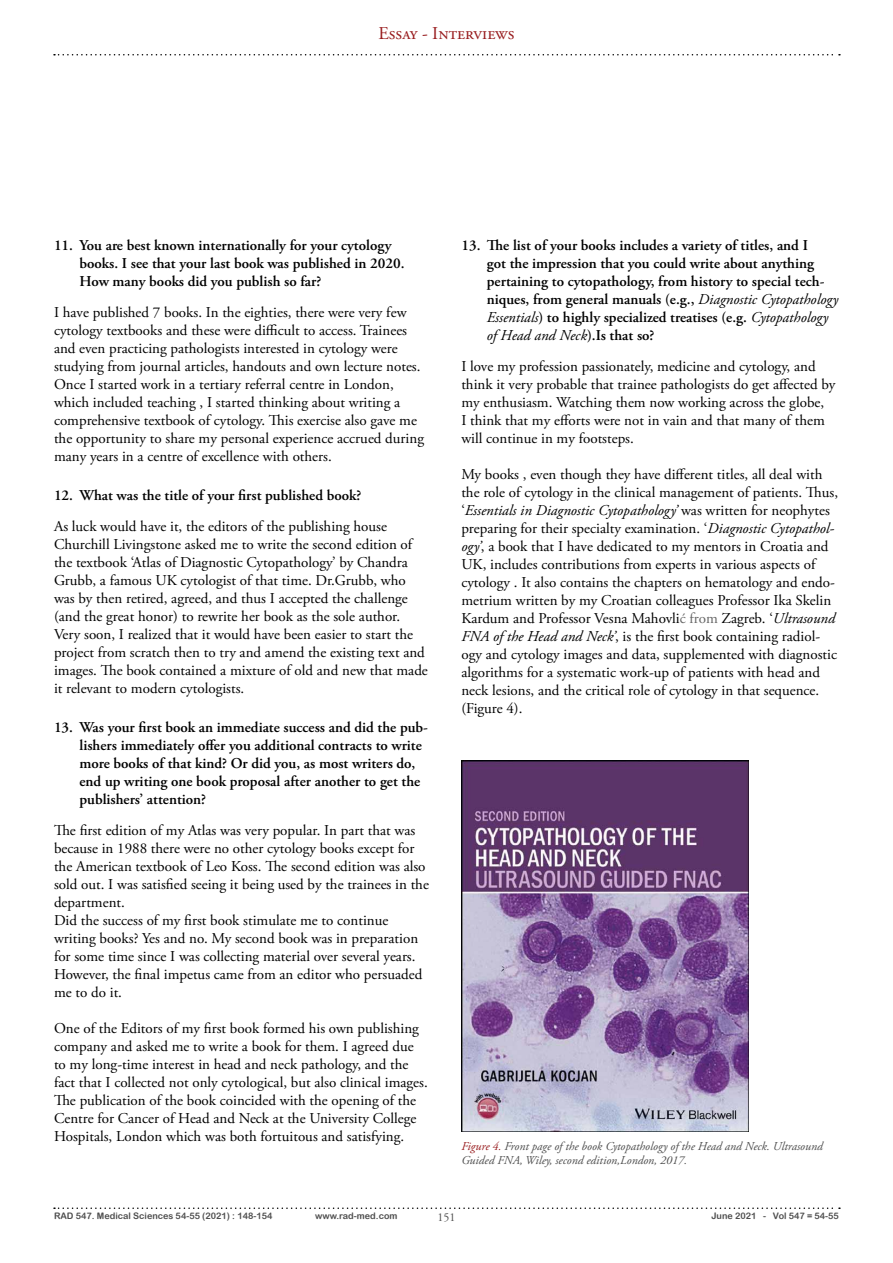
<style>
.page{position:relative;width:893px;height:1263px;background:#fff}
.page>*{position:absolute;margin:0;border:0;box-sizing:border-box;transform-origin:0 0}
.t1{font:18px "Adobe Garamond Pro";color:#981c1e}
.t2{font:15px/18px "Adobe Garamond Pro";color:#000}
.t3{font:600 15px/18px "Adobe Garamond Pro";color:#000}
.t4{font:italic 12px/14.4px "Adobe Garamond Pro";color:#4d4d4d}
.t5{font:12px "Adobe Garamond Pro";color:#4d4d4d}
.t6{font:9px "Arial Rounded MT Bold";color:#4d4d4d}
.s1{font-weight:400;font-style:italic}
.s2{font-style:italic}
.s3{color:#666}
.s4{color:#981c1e}
</style>
<div class="page">
<svg style="left:54px;top:54px;width:786px;height:2px"></svg>
<svg style="left:54px;top:1207px;width:786px;height:2px"></svg>
<img style="left:461px;top:760px;width:288px;height:371px">
<p class="t1" style="left:378px;top:23px;width:138px">Essay - Interviews</p>
<p class="t3" style="left:80px;top:237px;width:326px;text-indent:-26px">11. You are best known internationally for your cytology books. I see that your last book was published in 2020.<br>How many books did you publish so far?</p>
<p class="t2" style="left:54px;top:304px;width:372px">I have published 7 books. In the eighties, there were very few cytology textbooks and these were difficult to access. Trainees and even practicing pathologists interested in cytology were studying from journal articles, handouts and own lecture notes.<br>Once I started work in a tertiary referral centre in London, which included teaching , I started thinking about writing a comprehensive textbook of cytology. This exercise also gave me the opportunity to share my personal experience accrued during many years in a centre of excellence with others.</p>
<p class="t3" style="left:54px;top:487px;width:309px">12. What was the title of your first published book?</p>
<p class="t2" style="left:54px;top:518px;width:375px">As luck would have it, the editors of the publishing house Churchill Livingstone asked me to write the second edition of the textbook ‘Atlas of Diagnostic Cytopathology’ by Chandra Grubb, a famous UK cytologist of that time. Dr.Grubb, who was by then retired, agreed, and thus I accepted the challenge (and the great honor) to rewrite her book as the sole author.<br>Very soon, I realized that it would have been easier to start the project from scratch then to try and amend the existing text and images. The book contained a mixture of old and new that made it relevant to modern cytologists.</p>
<p class="t3" style="left:80px;top:719px;width:350px;text-indent:-26px">13. Was your first book an immediate success and did the pub&shy;lishers immediately offer you additional contracts to write more books of that kind? Or did you, as most writers do, end up writing one book proposal after another to get the publishers’ attention?</p>
<p class="t2" style="left:54px;top:822px;width:376px">The first edition of my Atlas was very popular. In part that was because in 1988 there were no other cytology books except for the American textbook of Leo Koss. The second edition was also sold out. I was satisfied seeing it being used by the trainees in the department.<br>Did the success of my first book stimulate me to continue writing books? Yes and no. My second book was in preparation for some time since I was collecting material over several years.<br>However, the final impetus came from an editor who persuaded me to do it.</p>
<p class="t2" style="left:54px;top:1020px;width:375px">One of the Editors of my first book formed his own publishing company and asked me to write a book for them. I agreed due to my long-time interest in head and neck pathology, and the fact that I collected not only cytological, but also clinical images.<br>The publication of the book coincided with the opening of the Centre for Cancer of Head and Neck at the University College Hospitals, London which was both fortuitous and satisfying.</p>
<p class="t3" style="left:487px;top:237px;width:353px;text-indent:-26px">13. The list of your books includes a variety of titles, and I<br>got the impression that you could write about anything pertaining to cytopathology, from history to special tech&shy;niques, from general manuals (e.g., <span class="s1">Diagnostic Cytopathology Essentials</span>) to highly specialized treatises (e.g. <span class="s1">Cytopathology of Head and Neck</span>).Is that so?</p>
<p class="t2" style="left:461px;top:358px;width:375px">I love my profession passionately, medicine and cytology, and think it very probable that trainee pathologists do get affected by my enthusiasm. Watching them now working across the globe,<br>I think that my efforts were not in vain and that many of them will continue in my footsteps.</p>
<p class="t2" style="left:461px;top:466px;width:378px">My books , even though they have different titles, all deal with the role of cytology in the clinical management of patients. Thus, ‘<span class="s2">Essentials in Diagnostic Cytopathology’</span> was written for neophytes preparing for their specialty examination. ‘<span class="s2">Diagnostic Cytopathol&shy;ogy’</span>, a book that I have dedicated to my mentors in Croatia and UK, includes contributions from experts in various aspects of cytology . It also contains the chapters on hematology and endo&shy;metrium written by my Croatian colleagues Professor Ika Skelin Kardum and Professor Vesna Mahovli<span class="s3">ć from</span> Zagreb. ‘<span class="s2">Ultrasound FNA of the Head and Neck’</span>, is the first book containing radiol&shy;ogy and cytology images and data, supplemented with diagnostic algorithms for a systematic work-up of patients with head and neck lesions, and the critical role of cytology in that sequence. (Figure 4).</p>
<p class="t4" style="left:461px;top:1139px;width:363px"><span class="s4">Figure 4.</span> Front page of the book Cytopathology of the Head and Neck. Ultrasound<br>Guided FNA, Wiley, second edition,London, 2017.</p>
<p class="t6" style="left:54px;top:1210px;width:220px">RAD 547. Medical Sciences 54-55 (2021) : 148-154</p>
<p class="t6" style="left:315px;top:1210px;width:84px">www.rad-med.com</p>
<p class="t5" style="left:437px;top:1210px;width:19px">151</p>
<p class="t6" style="left:711px;top:1210px;width:129px">June 2021 - Vol 547 = 54-55</p>
</div>
